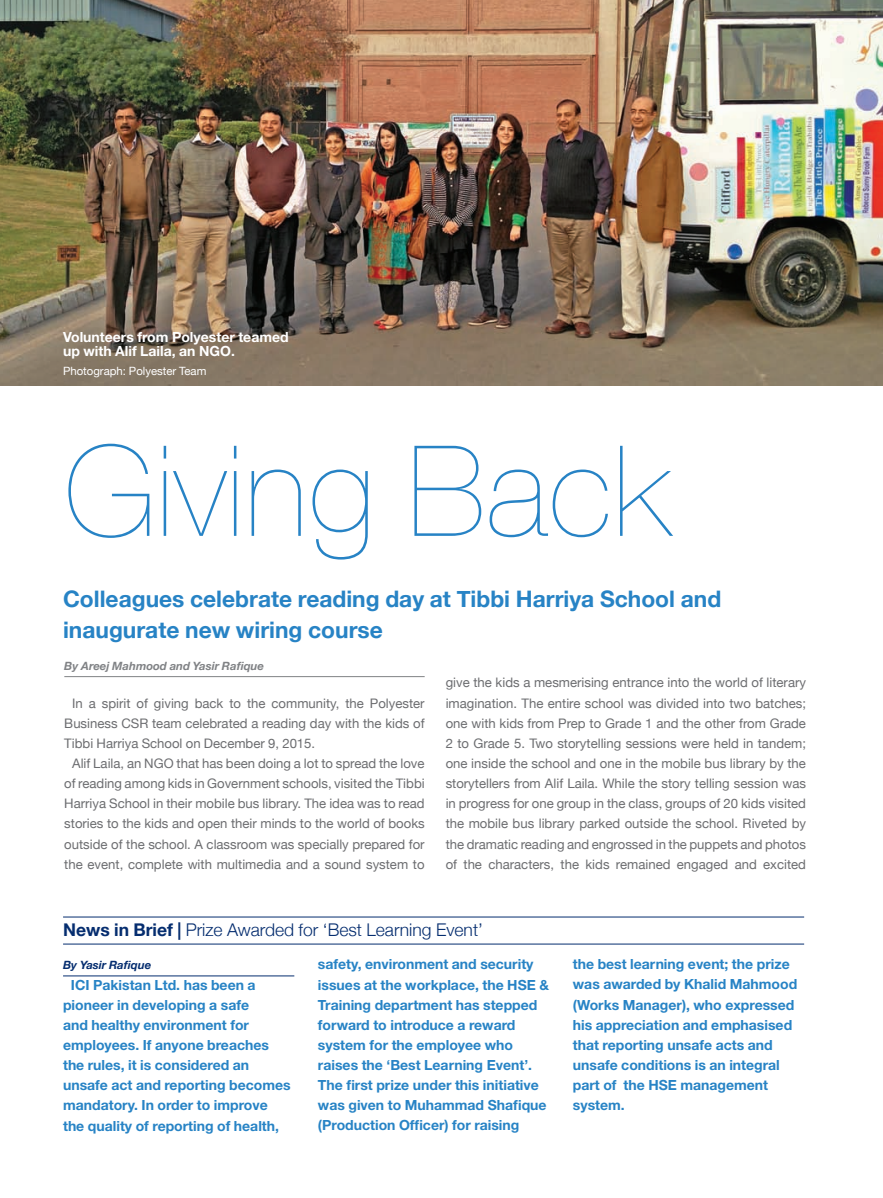
<style>
.page{position:relative;width:883px;height:1198px;background:#fff}
.page>*{position:absolute;margin:0;border:0;box-sizing:border-box;transform-origin:0 0}
.t1{font:200 126px "Helvetica Neue";letter-spacing:.01em;color:#2783c5}
.t2{font:700 22.75px/31.5px "Helvetica Neue";color:#2783c5}
.t3{font:300 17.5px "Helvetica Neue";color:#052d6f}
.t4{font:700 14px/20.1px "Helvetica Neue LT Std";color:#2783c5}
.t5{font:700 14px/14px "Helvetica Neue LT Std";color:#fff}
.t6{font:13.12px/20.1px "Helvetica Neue";color:#6c6d70;text-align:justify}
.t7{font:italic 700 11.38px "Helvetica Neue";color:#808285}
.t8{font:11.38px "Helvetica Neue";color:#fff}
.t9{font:italic 700 11.38px "Helvetica Neue";color:#052d6f}
.s1{font-weight:700}
</style>
<div class="page">
<hr style="left:63px;top:975px;width:231px;height:1px;background:#052d6f">
<hr style="left:63px;top:916px;width:740px;height:1px;background:#052d6f">
<hr style="left:63px;top:943px;width:740px;height:1px;background:#052d6f">
<hr style="left:64px;top:676px;width:360px;height:1px;background:#808285">
<img style="left:0;top:0;width:882px;height:385px">
<p class="t5" style="left:63px;top:330px;width:227px">Volunteers from Polyester teamed up with Alif Laila, an NGO.</p>
<p class="t8" style="left:63px;top:364px;width:145px">Photograph: Polyester Team</p>
<h1 class="t1" style="left:64px;top:418px;width:606px">Giving Back</h1>
<h2 class="t2" style="left:63px;top:582px;width:659px">Colleagues celebrate reading day at Tibbi Harriya School and inaugurate new wiring course</h2>
<p class="t7" style="left:64px;top:658px;width:201px">By Areej Mahmood and Yasir Rafique</p>
<p class="t6" style="left:72px;top:692px;width:354px">In a spirit of giving back to the community, the Polyester</p>
<p class="t6" style="left:64px;top:712px;width:361px">Business CSR team celebrated a reading day with the kids of</p>
<p class="t6" style="left:64px;top:732px;width:252px">Tibbi Harriya School on December 9, 2015.</p>
<p class="t6" style="left:72px;top:752px;width:353px">Alif Laila, an NGO that has been doing a lot to spread the love</p>
<p class="t6" style="left:64px;top:773px;width:361px">of reading among kids in Government schools, visited the Tibbi</p>
<p class="t6" style="left:64px;top:793px;width:361px">Harriya School in their mobile bus library. The idea was to read</p>
<p class="t6" style="left:64px;top:813px;width:361px">stories to the kids and open their minds to the world of books</p>
<p class="t6" style="left:64px;top:833px;width:361px">outside of the school. A classroom was specially prepared for</p>
<p class="t6" style="left:64px;top:853px;width:361px">the event, complete with multimedia and a sound system to</p>
<p class="t6" style="left:445px;top:672px;width:361px">give the kids a mesmerising entrance into the world of literary imagination. The entire school was divided into two batches; one with kids from Prep to Grade 1 and the other from Grade 2 to Grade 5. Two storytelling sessions were held in tandem; one inside the school and one in the mobile bus library by the storytellers from Alif Laila. While the story telling session was in progress for one group in the class, groups of 20 kids visited the mobile bus library parked outside the school. Riveted by the dramatic reading and engrossed in the puppets and photos of the characters, the kids remained engaged and excited</p>
<h3 class="t3" style="left:63px;top:918px;width:421px"><span class="s1">News in Brief |</span> Prize Awarded for ‘Best Learning Event’</h3>
<p class="t9" style="left:63px;top:957px;width:90px">By Yasir Rafique</p>
<p class="t4" style="left:63px;top:973px;width:229px;text-indent:8px">ICI Pakistan Ltd. has been a pioneer in developing a safe<br>and healthy environment for employees. If anyone breaches the rules, it is considered an unsafe act and reporting becomes mandatory. In order to improve the quality of reporting of health,</p>
<p class="t4" style="left:318px;top:953px;width:232px">safety, environment and security issues at the workplace, the HSE &amp;<br>Training department has stepped forward to introduce a reward system for the employee who raises the ‘Best Learning Event’.<br>The first prize under this initiative was given to Muhammad Shafique (Production Officer) for raising</p>
<p class="t4" style="left:572px;top:953px;width:226px">the best learning event; the prize was awarded by Khalid Mahmood (Works Manager), who expressed his appreciation and emphasised that reporting unsafe acts and unsafe conditions is an integral part of the HSE management system.</p>
</div>
